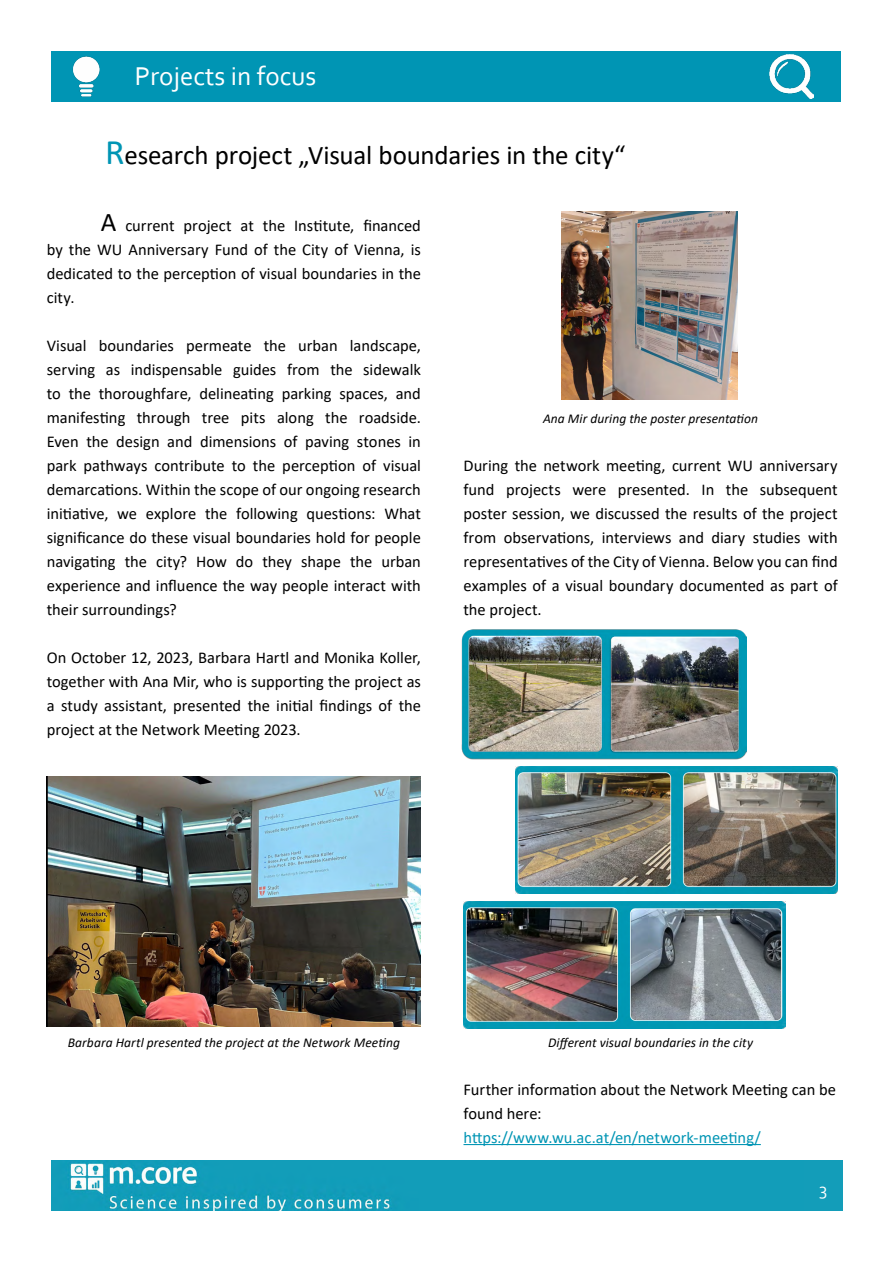
<style>
.page{position:relative;width:893px;height:1263px;background:#fff}
.page>*{position:absolute;margin:0;border:0;box-sizing:border-box;transform-origin:0 0}
.t1{font:27px "Calibri";letter-spacing:-.005em;color:#000}
.t2{font:27px "Corbel";color:#fff}
.t3{font:18px "Corbel";color:#fff}
.t4{font:16.5px/24px "Calibri";color:#000;text-align:justify}
.t5{font:16.5px "Calibri";color:#0095b4}
.t6{font:italic 13.5px "Calibri";letter-spacing:.005em;color:#000}
.s1{font-size:36px;color:#0095b4}
.s2{font-size:27px}
</style>
<div class="page">
<img style="left:51px;top:1160px;width:754px;height:51px">
<div style="left:805px;top:1160px;width:37px;height:51px;background:#139db9"></div>
<div style="left:51px;top:51px;width:790px;height:50px;background:#0095b4"></div>
<hr style="left:463px;top:1144px;width:298px;height:1px;background:#0095b4">
<img style="left:72px;top:56px;width:28px;height:41px">
<img style="left:770px;top:54px;width:43px;height:45px">
<img style="left:562px;top:212px;width:175px;height:188px">
<img style="left:47px;top:776px;width:374px;height:250px">
<img style="left:462px;top:629px;width:285px;height:131px">
<img style="left:516px;top:766px;width:322px;height:128px">
<img style="left:463px;top:901px;width:322px;height:128px">
<h1 class="t2" style="left:135px;top:59px;width:183px">Projects in focus</h1>
<h1 class="t1" style="left:105px;top:136px;width:522px"><span class="s1">R</span>esearch project „Visual boundaries in the city“</h1>
<p class="t4" style="left:47px;top:213px;width:376px;text-indent:54px"><span class="s2">A</span> current project at the Institute, financed by the WU Anniversary Fund of the City of Vienna, is dedicated to the perception of visual boundaries in the city.</p>
<p class="t4" style="left:47px;top:333px;width:376px">Visual boundaries permeate the urban landscape, serving as indispensable guides from the sidewalk to the thoroughfare, delineating parking spaces, and manifesting through tree pits along the roadside.<br>Even the design and dimensions of paving stones in park pathways contribute to the perception of visual demarcations. Within the scope of our ongoing research initiative, we explore the following questions: What significance do these visual boundaries hold for people navigating the city? How do they shape the urban experience and influence the way people interact with their surroundings?</p>
<p class="t4" style="left:47px;top:645px;width:376px">On October 12, 2023, Barbara Hartl and Monika Koller, together with Ana Mir, who is supporting the project as a study assistant, presented the initial findings of the project at the Network Meeting 2023.</p>
<p class="t6" style="left:543px;top:409px;width:217px">Ana Mir during the poster presentation</p>
<p class="t4" style="left:463px;top:453px;width:376px">During the network meeting, current WU anniversary fund projects were presented. In the subsequent poster session, we discussed the results of the project from observations, interviews and diary studies with representatives of the City of Vienna. Below you can find examples of a visual boundary documented as part of the project.</p>
<p class="t6" style="left:68px;top:1033px;width:334px">Barbara Hartl presented the project at the Network Meeting</p>
<p class="t6" style="left:548px;top:1033px;width:206px">Different visual boundaries in the city</p>
<p class="t4" style="left:463px;top:1077px;width:374px">Further information about the Network Meeting can be found here:</p>
<p class="t5" style="left:463px;top:1126px;width:299px">https://www.wu.ac.at/en/network-meeting/</p>
<p class="t3" style="left:819px;top:1178px;width:10px">3</p>
</div>
